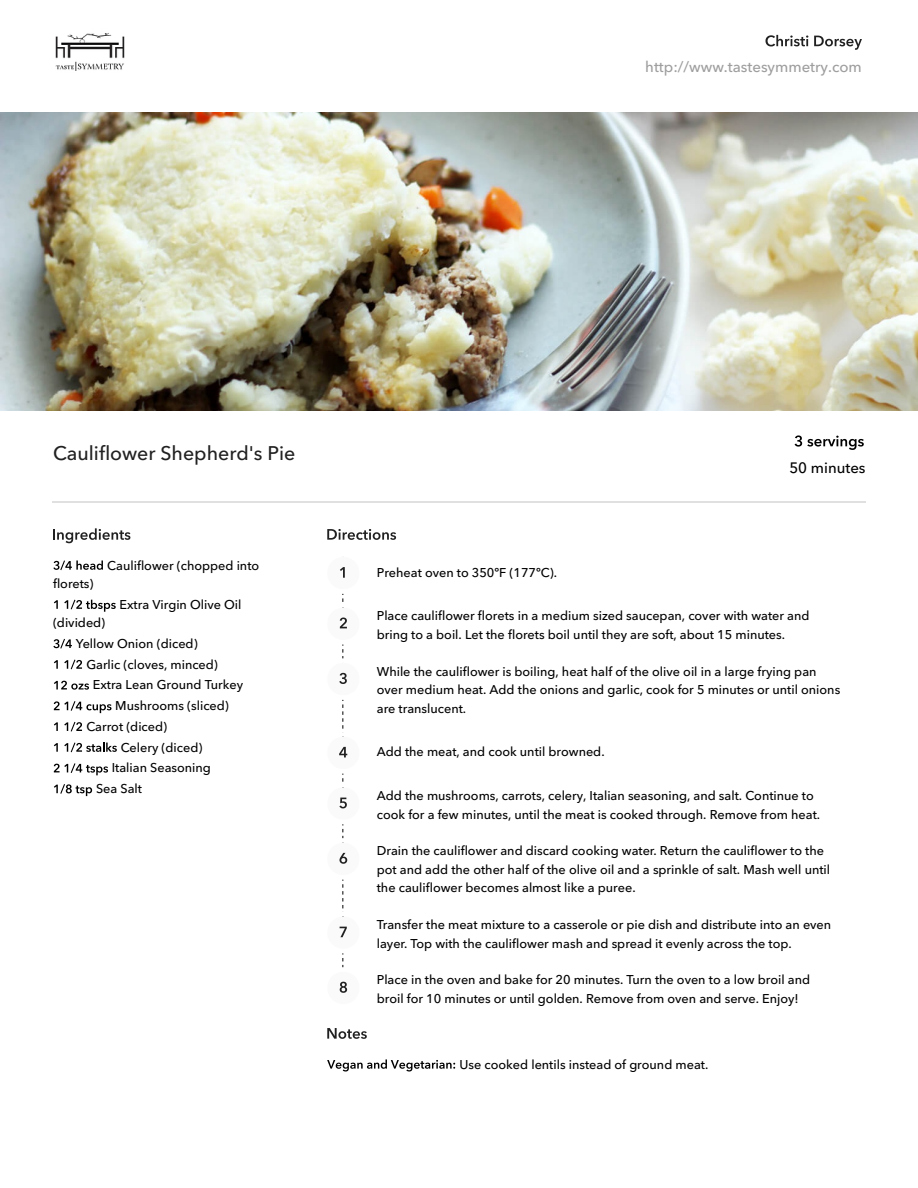
<style>
.page{position:relative;width:918px;height:1188px;background:#fff}
.page>*{position:absolute;margin:0;border:0;box-sizing:border-box;transform-origin:0 0}
.t1{font:500 19.65px "Avenir Next LT Pro";letter-spacing:.005em;color:#212121}
.t2{font:500 15px "Avenir Next LT Pro";letter-spacing:.005em;color:#9e9e9e}
.t3{font:500 15px "Avenir Next LT Pro";letter-spacing:.005em;color:#000}
.t4{font:500 12.75px/18.5px "Avenir Next LT Pro";letter-spacing:.005em;color:#000}
</style>
<div class="page">
<img style="left:0;top:112px;width:917px;height:299px">
<hr style="left:52px;top:502px;width:813px;height:1px;background:#e0e0e0">
<svg style="left:795px;top:435px;width:69px;height:15px"></svg>
<svg style="left:53px;top:528px;width:77px;height:15px"></svg>
<svg style="left:53px;top:560px;width:50px;height:10px"></svg>
<svg style="left:54px;top:600px;width:4px;height:9px"></svg>
<svg style="left:64px;top:600px;width:52px;height:12px"></svg>
<svg style="left:53px;top:639px;width:19px;height:10px"></svg>
<svg style="left:54px;top:660px;width:4px;height:9px"></svg>
<svg style="left:64px;top:660px;width:18px;height:9px"></svg>
<svg style="left:54px;top:681px;width:35px;height:9px"></svg>
<svg style="left:54px;top:701px;width:58px;height:12px"></svg>
<svg style="left:54px;top:722px;width:4px;height:9px"></svg>
<svg style="left:64px;top:722px;width:18px;height:10px"></svg>
<svg style="left:54px;top:743px;width:4px;height:9px"></svg>
<svg style="left:64px;top:743px;width:53px;height:9px"></svg>
<svg style="left:54px;top:763px;width:54px;height:12px"></svg>
<svg style="left:54px;top:784px;width:38px;height:12px"></svg>
<svg style="left:327px;top:529px;width:69px;height:11px"></svg>
<svg style="left:327px;top:1028px;width:40px;height:11px"></svg>
<svg style="left:327px;top:1059px;width:128px;height:13px"></svg>
<svg style="left:339px;top:567px;width:9px;height:426px"></svg>
<img style="left:55px;top:33px;width:69px;height:38px">
<svg style="left:766px;top:35px;width:42px;height:11px"></svg>
<svg style="left:814px;top:36px;width:48px;height:14px"></svg>
<p class="t2" style="left:645px;top:60px;width:218px">http://www.tastesymmetry.com</p>
<h1 class="t1" style="left:53px;top:445px;width:244px">Cauliflower Shepherd's Pie</h1>
<p class="t4" style="left:53px;top:576px;width:42px">florets)</p>
<p class="t4" style="left:107px;top:557px;width:153px">Cauliflower (chopped into</p>
<p class="t4" style="left:120px;top:596px;width:123px">Extra Virgin Olive Oil</p>
<p class="t4" style="left:53px;top:615px;width:54px">(divided)</p>
<p class="t4" style="left:76px;top:636px;width:123px">Yellow Onion (diced)</p>
<p class="t4" style="left:86px;top:656px;width:133px">Garlic (cloves, minced)</p>
<p class="t4" style="left:93px;top:677px;width:152px">Extra Lean Ground Turkey</p>
<p class="t4" style="left:115px;top:698px;width:115px">Mushrooms (sliced)</p>
<p class="t4" style="left:86px;top:718px;width:82px">Carrot (diced)</p>
<p class="t4" style="left:121px;top:739px;width:83px">Celery (diced)</p>
<p class="t4" style="left:112px;top:760px;width:101px">Italian Seasoning</p>
<p class="t4" style="left:96px;top:781px;width:47px">Sea Salt</p>
<p class="t3" style="left:789px;top:462px;width:78px">50 minutes</p>
<p class="t4" style="left:377px;top:564px;width:182px">Preheat oven to 350ºF (177ºC).</p>
<p class="t4" style="left:377px;top:608px;width:434px">Place cauliflower florets in a medium sized saucepan, cover with water and bring to a boil. Let the florets boil until they are soft, about 15 minutes.</p>
<p class="t4" style="left:377px;top:663px;width:465px">While the cauliflower is boiling, heat half of the olive oil in a large frying pan over medium heat. Add the onions and garlic, cook for 5 minutes or until onions are translucent.</p>
<p class="t4" style="left:377px;top:744px;width:229px">Add the meat, and cook until browned.</p>
<p class="t4" style="left:377px;top:788px;width:445px">Add the mushrooms, carrots, celery, Italian seasoning, and salt. Continue to cook for a few minutes, until the meat is cooked through. Remove from heat.</p>
<p class="t4" style="left:377px;top:843px;width:455px">Drain the cauliflower and discard cooking water. Return the cauliflower to the pot and add the other half of the olive oil and a sprinkle of salt. Mash well until the cauliflower becomes almost like a puree.</p>
<p class="t4" style="left:377px;top:917px;width:456px">Transfer the meat mixture to a casserole or pie dish and distribute into an even layer. Top with the cauliflower mash and spread it evenly across the top.</p>
<p class="t4" style="left:377px;top:972px;width:435px">Place in the oven and bake for 20 minutes. Turn the oven to a low broil and broil for 10 minutes or until golden. Remove from oven and serve. Enjoy!</p>
<p class="t4" style="left:460px;top:1056px;width:250px">Use cooked lentils instead of ground meat.</p>
</div>
